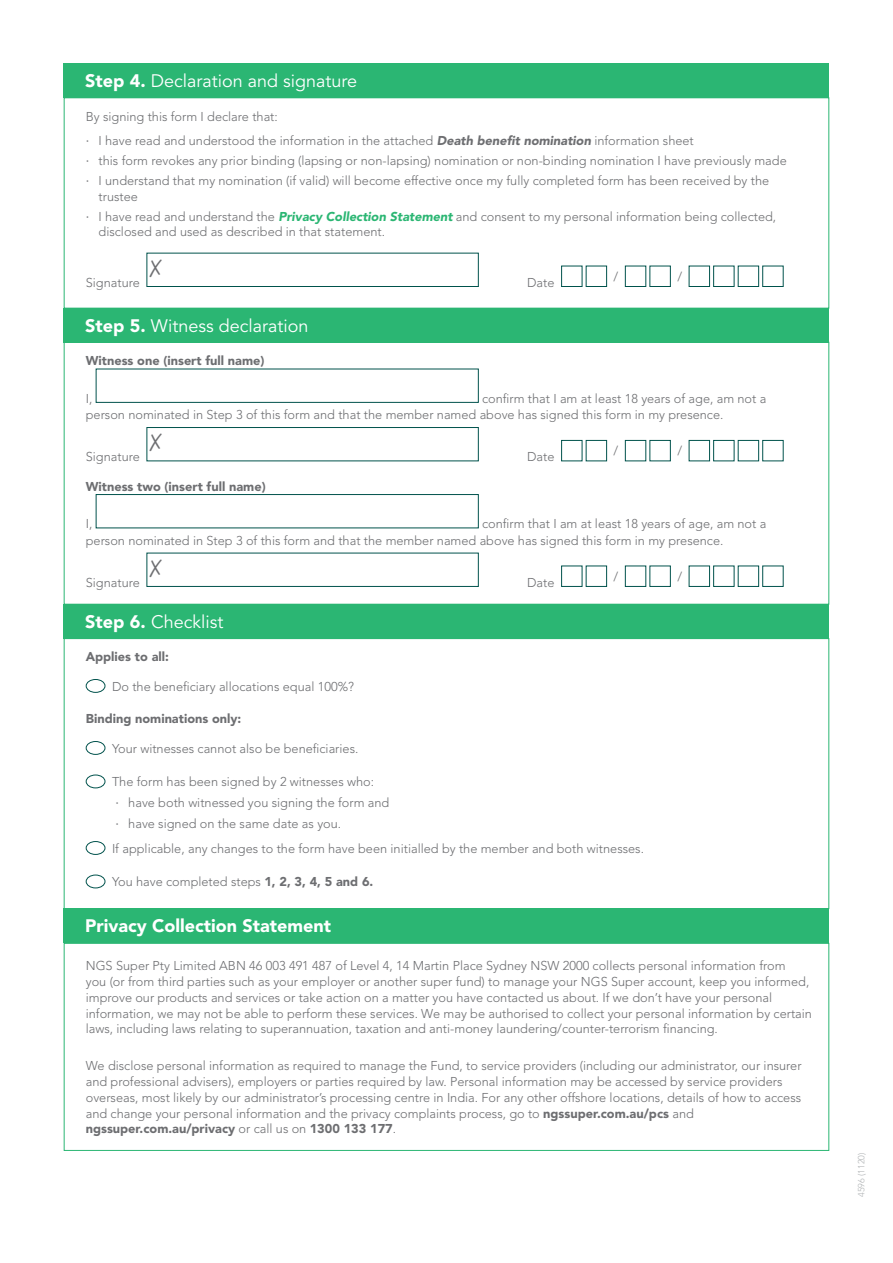
<style>
.page{position:relative;width:893px;height:1263px;background:#fff}
.page>*{position:absolute;margin:0;border:0;box-sizing:border-box;transform-origin:0 0}
.t1{font:18px "Avenir LT Std";color:#fff}
.t2{font:900 18px "Avenir LT Std";color:#fff}
.t3{font:300 12.75px/15.8px "Avenir LT Std";color:#6d6e71}
.t4{font:900 12.75px "Avenir LT Std";color:#6d6e71}
.t5{font:300 9px "Avenir LT Std";color:#b1b4b6}
.s1{font-weight:900}
.s2{font-weight:400}
.s3{font-weight:900;font-style:italic}
.s4{font-weight:900;font-style:italic;color:#2bb673}
</style>
<div class="page">
<div style="left:147px;top:253px;width:332px;height:34px;border:1px solid #00524c"></div>
<div style="left:561px;top:266px;width:21px;height:21px;border:1px solid #00524c"></div>
<div style="left:586px;top:266px;width:21px;height:21px;border:1px solid #00524c"></div>
<div style="left:625px;top:266px;width:21px;height:21px;border:1px solid #00524c"></div>
<div style="left:649px;top:266px;width:22px;height:21px;border:1px solid #00524c"></div>
<div style="left:689px;top:266px;width:21px;height:21px;border:1px solid #00524c"></div>
<div style="left:713px;top:266px;width:21px;height:21px;border:1px solid #00524c"></div>
<div style="left:738px;top:266px;width:21px;height:21px;border:1px solid #00524c"></div>
<div style="left:762px;top:266px;width:22px;height:21px;border:1px solid #00524c"></div>
<div style="left:64px;top:64px;width:765px;height:34px;background:#2bb673"></div>
<div style="left:96px;top:369px;width:383px;height:34px;border:1px solid #00524c"></div>
<div style="left:147px;top:427px;width:332px;height:34px;border:1px solid #00524c"></div>
<div style="left:561px;top:440px;width:21px;height:21px;border:1px solid #00524c"></div>
<div style="left:586px;top:440px;width:21px;height:21px;border:1px solid #00524c"></div>
<div style="left:625px;top:440px;width:21px;height:21px;border:1px solid #00524c"></div>
<div style="left:649px;top:440px;width:22px;height:21px;border:1px solid #00524c"></div>
<div style="left:689px;top:440px;width:21px;height:21px;border:1px solid #00524c"></div>
<div style="left:713px;top:440px;width:21px;height:21px;border:1px solid #00524c"></div>
<div style="left:738px;top:440px;width:21px;height:21px;border:1px solid #00524c"></div>
<div style="left:762px;top:440px;width:22px;height:21px;border:1px solid #00524c"></div>
<div style="left:96px;top:494px;width:383px;height:34px;border:1px solid #00524c"></div>
<div style="left:147px;top:553px;width:332px;height:34px;border:1px solid #00524c"></div>
<div style="left:561px;top:566px;width:21px;height:21px;border:1px solid #00524c"></div>
<div style="left:586px;top:566px;width:21px;height:21px;border:1px solid #00524c"></div>
<div style="left:625px;top:566px;width:21px;height:21px;border:1px solid #00524c"></div>
<div style="left:649px;top:566px;width:22px;height:21px;border:1px solid #00524c"></div>
<div style="left:689px;top:566px;width:21px;height:21px;border:1px solid #00524c"></div>
<div style="left:713px;top:566px;width:21px;height:21px;border:1px solid #00524c"></div>
<div style="left:738px;top:566px;width:21px;height:21px;border:1px solid #00524c"></div>
<div style="left:762px;top:566px;width:22px;height:21px;border:1px solid #00524c"></div>
<div style="left:64px;top:342px;width:765px;height:263px;border:1px solid #2bb673"></div>
<div style="left:64px;top:308px;width:765px;height:34px;background:#2bb673"></div>
<div style="left:64px;top:605px;width:765px;height:34px;background:#2bb673"></div>
<div style="left:86px;top:679px;width:19px;height:14px;border:1px solid #00524c;border-radius:50%"></div>
<div style="left:86px;top:741px;width:19px;height:14px;border:1px solid #00524c;border-radius:50%"></div>
<div style="left:86px;top:775px;width:19px;height:13px;border:1px solid #00524c;border-radius:50%"></div>
<div style="left:86px;top:841px;width:19px;height:14px;border:1px solid #00524c;border-radius:50%"></div>
<div style="left:86px;top:875px;width:19px;height:13px;border:1px solid #00524c;border-radius:50%"></div>
<div style="left:64px;top:943px;width:765px;height:208px;border:1px solid #2bb673"></div>
<div style="left:64px;top:909px;width:765px;height:34px;background:#2bb673"></div>
<h1 class="t1" style="left:85px;top:71px;width:273px"><span class="s1">Step 4.</span> Declaration and signature</h1>
<p class="t3" style="left:86px;top:104px;width:609px;line-height:24.3px">By signing this form I declare that:<br><span class="s2">·</span> I have read and understood the information in the attached <span class="s3">Death benefit nomination</span> information sheet</p>
<p class="t3" style="left:86px;top:150px;width:702px;line-height:20px"><span class="s2">·</span> this form revokes any prior binding (lapsing or non-lapsing) nomination or non-binding nomination I have previously made <span class="s2">·</span> I understand that my nomination (if valid) will become effective once my fully completed form has been received by the</p>
<p class="t3" style="left:86px;top:186px;width:692px;line-height:20px;text-indent:13px">trustee<br><span class="s2">·</span> I have read and understand the <span class="s4">Privacy Collection Statement</span> and consent to my personal information being collected,</p>
<p class="t3" style="left:99px;top:224px;width:288px">disclosed and used as described in that statement.</p>
<p class="t3" style="left:86px;top:275px;width:56px">Signature</p>
<p class="t3" style="left:527px;top:275px;width:29px">Date</p>
<h1 class="t1" style="left:85px;top:315px;width:225px"><span class="s1">Step 5.</span> Witness declaration</h1>
<p class="t3" style="left:614px;top:269px;width:6px">/</p>
<p class="t3" style="left:677px;top:269px;width:6px">/</p>
<p class="t4" style="left:86px;top:353px;width:180px">Witness one (insert full name)</p>
<p class="t3" style="left:86px;top:390px;width:8px">I,</p>
<p class="t3" style="left:86px;top:390px;width:682px;line-height:16.5px;text-indent:396px">confirm that I am at least 18 years of age, am not a person nominated in Step 3 of this form and that the member named above has signed this form in my presence.</p>
<p class="t3" style="left:86px;top:449px;width:56px">Signature</p>
<p class="t3" style="left:527px;top:449px;width:29px">Date</p>
<p class="t3" style="left:614px;top:443px;width:6px">/</p>
<p class="t3" style="left:677px;top:443px;width:6px">/</p>
<p class="t4" style="left:86px;top:478px;width:181px">Witness two (insert full name)</p>
<p class="t3" style="left:86px;top:516px;width:8px">I,</p>
<p class="t3" style="left:86px;top:516px;width:682px;line-height:16.5px;text-indent:396px">confirm that I am at least 18 years of age, am not a person nominated in Step 3 of this form and that the member named above has signed this form in my presence.</p>
<p class="t3" style="left:86px;top:575px;width:56px">Signature</p>
<p class="t3" style="left:527px;top:575px;width:29px">Date</p>
<p class="t3" style="left:614px;top:569px;width:6px">/</p>
<p class="t3" style="left:677px;top:569px;width:6px">/</p>
<h1 class="t1" style="left:85px;top:611px;width:140px"><span class="s1">Step 6.</span> Checklist</h1>
<p class="t4" style="left:86px;top:649px;width:85px">Applies to all:</p>
<p class="t3" style="left:112px;top:678px;width:243px">Do the beneficiary allocations equal 100%?</p>
<p class="t4" style="left:86px;top:711px;width:157px">Binding nominations only:</p>
<p class="t3" style="left:112px;top:740px;width:248px">Your witnesses cannot also be beneficiaries.</p>
<p class="t3" style="left:112px;top:771px;width:279px;line-height:20.7px">The form has been signed by 2 witnesses who:<br><span class="s2">·</span> have both witnessed you signing the form and <span class="s2">·</span> have signed on the same date as you.</p>
<p class="t3" style="left:112px;top:840px;width:533px">If applicable, any changes to the form have been initialled by the member and both witnesses.</p>
<p class="t3" style="left:112px;top:874px;width:263px">You have completed steps <span class="s1">1, 2, 3, 4, 5 and 6.</span></p>
<h1 class="t2" style="left:85px;top:915px;width:247px">Privacy Collection Statement</h1>
<p class="t3" style="left:86px;top:958px;width:728px">NGS Super Pty Limited ABN 46 003 491 487 of Level 4, 14 Martin Place Sydney NSW 2000 collects personal information from<br>you (or from third parties such as your employer or another super fund) to manage your NGS Super account, keep you informed, improve our products and services or take action on a matter you have contacted us about. If we don’t have your personal information, we may not be able to perform these services. We may be authorised to collect your personal information by certain laws, including laws relating to superannuation, taxation and anti-money laundering/counter-terrorism financing.</p>
<p class="t3" style="left:86px;top:1058px;width:717px">We disclose personal information as required to manage the Fund, to service providers (including our administrator, our insurer and professional advisers), employers or parties required by law. Personal information may be accessed by service providers overseas, most likely by our administrator’s processing centre in India. For any other offshore locations, details of how to access and change your personal information and the privacy complaints process, go to <span class="s1">ngssuper.com.au/pcs</span> and <span class="s1">ngssuper.com.au/privacy</span> or call us on <span class="s1">1300 133 177</span>.</p>
<p class="t5" style="left:856px;top:1197px;width:46px;rotate:-90deg">4596 (1120)</p>
</div>
